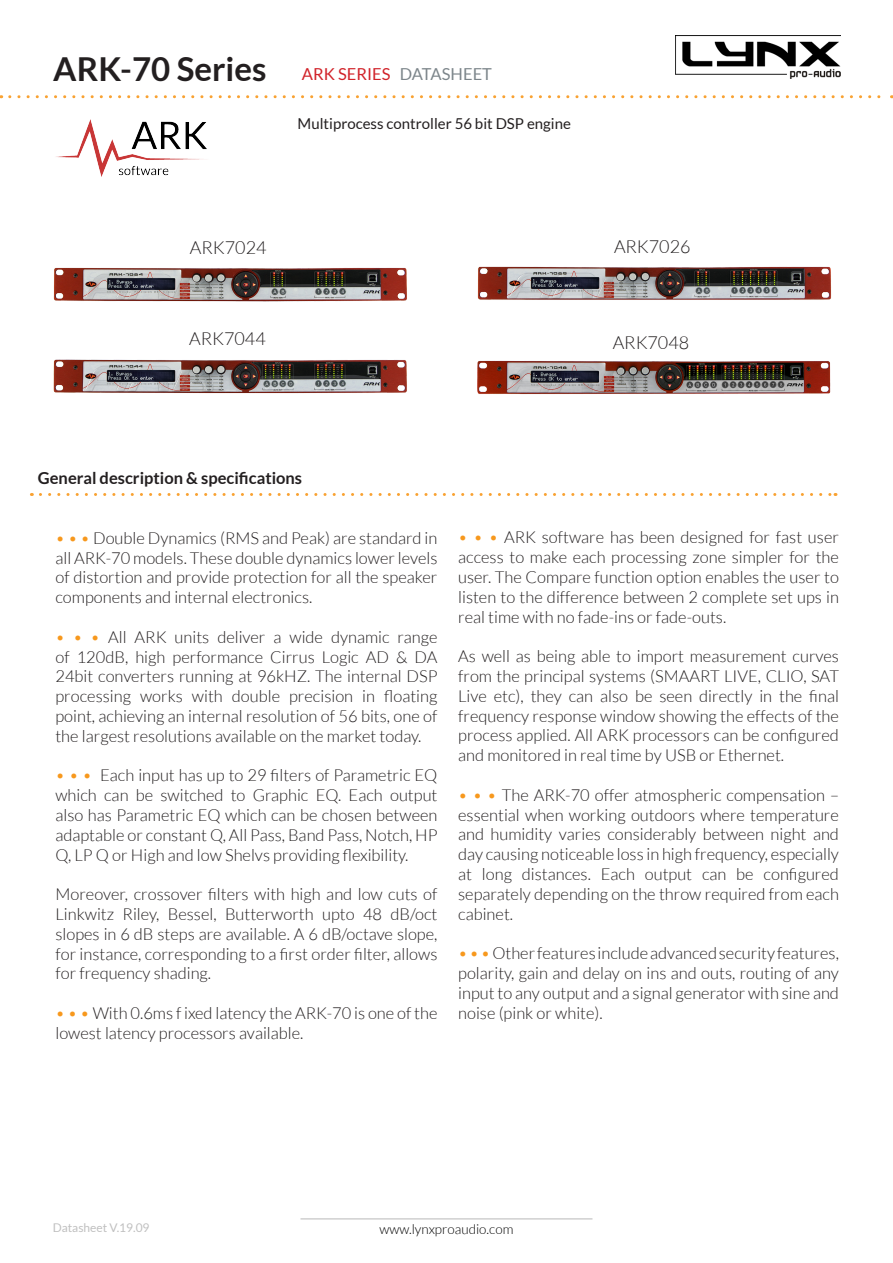
<style>
.page{position:relative;width:893px;height:1263px;background:#fff}
.page>*{position:absolute;margin:0;border:0;box-sizing:border-box;transform-origin:0 0}
.t1{font:700 33px "Lato";color:#231f20}
.t2{font:300 18px "Lato";color:#231f20}
.t3{font:300 16.5px/19.8px "Lato";color:#231f20;text-align:justify}
.t4{font:700 16.5px "Lato";color:#231f20}
.t5{font:16.5px "Lato";color:#d1232a}
.t6{font:15px "Lato";color:#231f20}
.t7{font:300 13.5px "Lato";color:#000}
.t8{font:12px "Lato";color:#c0c0c0}
.s1{color:#7d868b}
.s2{color:#f7981d}
</style>
<div class="page">
<img style="left:675px;top:35px;width:165px;height:44px">
<hr style="left:300px;top:1218px;width:292px;height:1px;background:#c0c0c0">
<svg style="left:10px;top:95px;width:882px;height:3px"></svg>
<img style="left:53px;top:267px;width:354px;height:35px">
<img style="left:477px;top:266px;width:355px;height:34px">
<img style="left:477px;top:360px;width:354px;height:34px">
<img style="left:53px;top:359px;width:354px;height:35px">
<svg style="left:40px;top:493px;width:796px;height:3px"></svg>
<img style="left:56px;top:119px;width:151px;height:58px">
<p class="t1" style="left:53px;top:50px;width:215px">ARK-70 Series</p>
<p class="t5" style="left:302px;top:65px;width:192px">ARK SERIES <span class="s1">DATASHEET</span></p>
<p class="t6" style="left:298px;top:115px;width:275px">Multiprocess controller 56 bit DSP engine</p>
<p class="t2" style="left:190px;top:238px;width:78px">ARK7024</p>
<p class="t2" style="left:614px;top:237px;width:78px">ARK7026</p>
<p class="t2" style="left:189px;top:329px;width:78px">ARK7044</p>
<p class="t2" style="left:613px;top:333px;width:78px">ARK7048</p>
<p class="t4" style="left:38px;top:468px;width:266px">General description &amp; specifications</p>
<p class="t3" style="left:55px;top:528px;width:384px"><span class="s2">• • •</span> Double Dynamics (RMS and Peak) are standard in all ARK-70 models. These double dynamics lower levels of distortion and provide protection for all the speaker components and internal electronics.</p>
<p class="t3" style="left:55px;top:627px;width:384px"><span class="s2">• • •</span> All ARK units deliver a wide dynamic range of 120dB, high performance Cirrus Logic AD &amp; DA 24bit converters running at 96kHZ. The internal DSP processing works with double precision in floating point, achieving an internal resolution of 56 bits, one of the largest resolutions available on the market today.</p>
<p class="t3" style="left:55px;top:766px;width:384px"><span class="s2">• • •</span> Each input has up to 29 filters of Parametric EQ which can be switched to Graphic EQ. Each output also has Parametric EQ which can be chosen between adaptable or constant Q, All Pass, Band Pass, Notch, HP Q, LP Q or High and low Shelvs providing flexibility.</p>
<p class="t3" style="left:55px;top:884px;width:384px">Moreover, crossover filters with high and low cuts of Linkwitz Riley, Bessel, Butterworth upto 48 dB/oct slopes in 6 dB steps are available. A 6 dB/octave slope, for instance, corresponding to a first order filter, allows for frequency shading.</p>
<p class="t3" style="left:55px;top:1003px;width:383px"><span class="s2">• • •</span> With 0.6ms f ixed latency the ARK-70 is one of the lowest latency processors available.</p>
<p class="t3" style="left:458px;top:527px;width:382px"><span class="s2">• • •</span> ARK software has been designed for fast user access to make each processing zone simpler for the user. The Compare function option enables the user to listen to the difference between 2 complete set ups in real time with no fade-ins or fade-outs.</p>
<p class="t3" style="left:458px;top:646px;width:382px">As well as being able to import measurement curves from the principal systems (SMAART LIVE, CLIO, SAT Live etc), they can also be seen directly in the final frequency response window showing the effects of the process applied. All ARK processors can be configured and monitored in real time by USB or Ethernet.</p>
<p class="t3" style="left:458px;top:785px;width:382px"><span class="s2">• • •</span> The ARK-70 offer atmospheric compensation – essential when working outdoors where temperature and humidity varies considerably between night and day causing noticeable loss in high frequency, especially at long distances. Each output can be configured separately depending on the throw required from each cabinet.</p>
<p class="t3" style="left:458px;top:943px;width:382px"><span class="s2">• • •</span> Other features include advanced security features, polarity, gain and delay on ins and outs, routing of any input to any output and a signal generator with sine and noise (pink or white).</p>
<p class="t8" style="left:53px;top:1221px;width:98px">Datasheet V.19.09</p>
<p class="t7" style="left:379px;top:1221px;width:135px">www.lynxproaudio.com</p>
</div>
